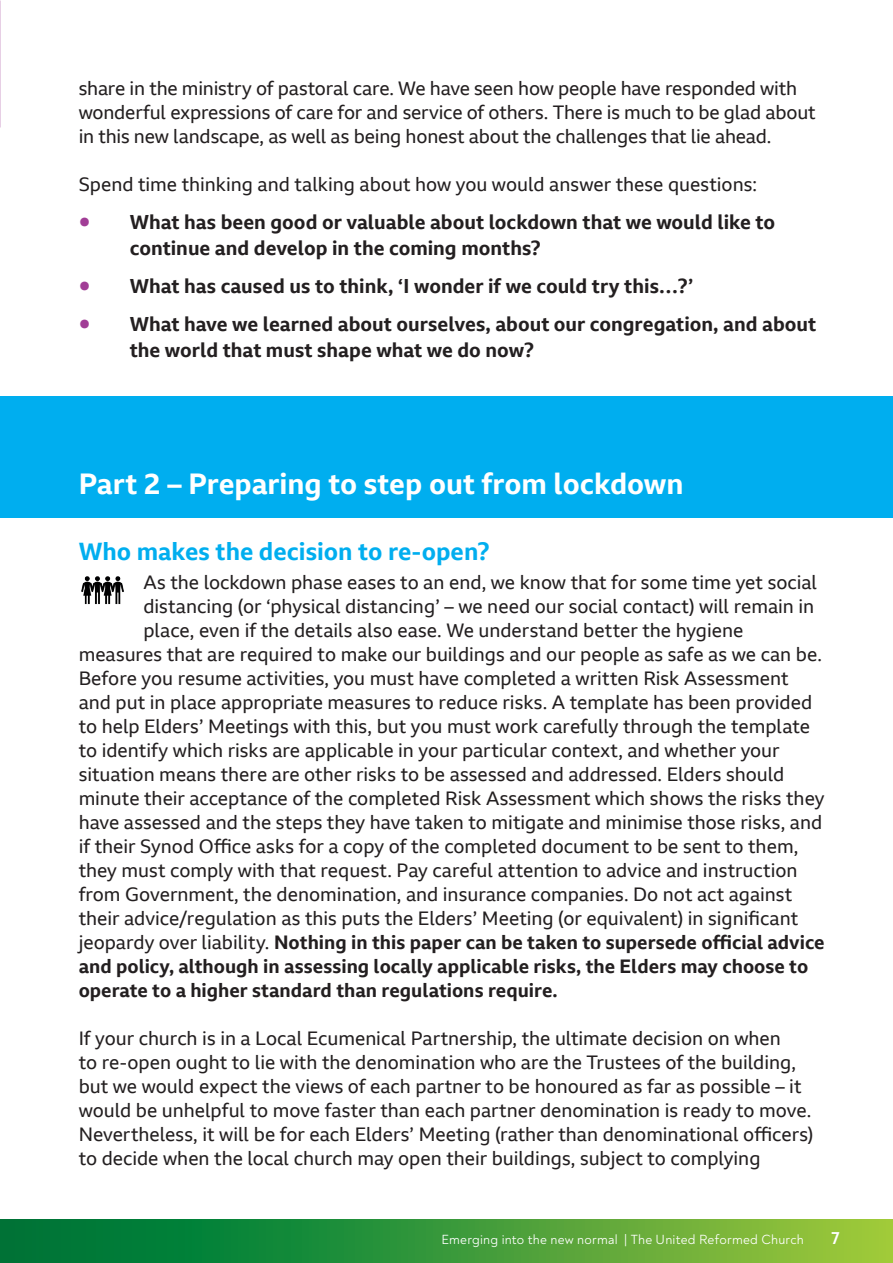
<style>
.page{position:relative;width:893px;height:1263px;background:#fff}
.page>*{position:absolute;margin:0;border:0;box-sizing:border-box;transform-origin:0 0}
.t1{font:700 28.5px "BBC Reith Sans";color:#fff}
.t2{font:700 24px "BBC Reith Sans";color:#00aeef}
.t3{font:700 19.5px/25.5px "BBC Reith Sans";color:#231f20}
.t4{font:18.75px/24px "BBC Reith Sans";color:#231f20}
.t5{font:700 18.75px "BBC Reith Sans";color:#231f20}
.t6{font:700 18px "Noah";color:#fff}
.t7{font:13.5px "Noah";letter-spacing:.02em;color:#fff}
.s1{font-weight:400;font-size:33px;color:#a13d96}
.s2{font-weight:400}
</style>
<div class="page">
<div style="left:0;top:1219px;width:893px;height:44px;background:linear-gradient(to right,#006e38,#9cc73b)"></div>
<div style="left:0;top:396px;width:893px;height:122px;background:#00aeef"></div>
<img style="left:81px;top:576px;width:43px;height:29px">
<p class="t4" style="left:79px;top:76px;width:738px">share in the ministry of pastoral care. We have seen how people have responded with wonderful expressions of care for and service of others. There is much to be glad about in this new landscape, as well as being honest about the challenges that lie ahead.</p>
<p class="t4" style="left:79px;top:172px;width:680px">Spend time thinking and talking about how you would answer these questions:</p>
<p class="t3" style="left:130px;top:209px;width:647px;text-indent:-51px"><span class="s1">•</span> What has been good or valuable about lockdown that we would like to continue and develop in the coming months?</p>
<p class="t3" style="left:79px;top:273px;width:616px"><span class="s1">•</span> What has caused us to think, ‘I wonder if we could try this…?’</p>
<p class="t3" style="left:130px;top:311px;width:688px;text-indent:-51px"><span class="s1">•</span> What have we learned about ourselves, about our congregation, and about the world that must shape what we do now?</p>
<h1 class="t1" style="left:79px;top:466px;width:606px">Part 2 – Preparing to step out from lockdown</h1>
<p class="t2" style="left:79px;top:536px;width:413px">Who makes the decision to re-open?</p>
<p class="t4" style="left:143px;top:570px;width:675px">As the lockdown phase eases to an end, we know that for some time yet social</p>
<p class="t4" style="left:143px;top:594px;width:672px">distancing (or ‘physical distancing’ – we need our social contact) will remain in</p>
<p class="t4" style="left:143px;top:618px;width:601px">place, even if the details also ease. We understand better the hygiene</p>
<p class="t4" style="left:79px;top:642px;width:745px">measures that are required to make our buildings and our people as safe as we can be.</p>
<p class="t4" style="left:79px;top:666px;width:711px">Before you resume activities, you must have completed a written Risk Assessment</p>
<p class="t4" style="left:79px;top:690px;width:735px">and put in place appropriate measures to reduce risks. A template has been provided</p>
<p class="t4" style="left:79px;top:714px;width:733px">to help Elders’ Meetings with this, but you must work carefully through the template</p>
<p class="t4" style="left:79px;top:738px;width:702px">to identify which risks are applicable in your particular context, and whether your</p>
<p class="t4" style="left:79px;top:762px;width:707px">situation means there are other risks to be assessed and addressed. Elders should</p>
<p class="t4" style="left:79px;top:786px;width:747px">minute their acceptance of the completed Risk Assessment which shows the risks they</p>
<p class="t4" style="left:79px;top:810px;width:745px">have assessed and the steps they have taken to mitigate and minimise those risks, and</p>
<p class="t4" style="left:79px;top:834px;width:721px">if their Synod Office asks for a copy of the completed document to be sent to them,</p>
<p class="t4" style="left:79px;top:858px;width:720px">they must comply with that request. Pay careful attention to advice and instruction</p>
<p class="t4" style="left:79px;top:882px;width:715px">from Government, the denomination, and insurance companies. Do not act against</p>
<p class="t4" style="left:79px;top:906px;width:721px">their advice/regulation as this puts the Elders’ Meeting (or equivalent) in significant</p>
<p class="t5" style="left:79px;top:931px;width:747px"><span class="s2">jeopardy over liability.</span> Nothing in this paper can be taken to supersede official advice</p>
<p class="t5" style="left:79px;top:955px;width:731px">and policy, although in assessing locally applicable risks, the Elders may choose to</p>
<p class="t5" style="left:79px;top:979px;width:481px">operate to a higher standard than regulations require.</p>
<p class="t4" style="left:79px;top:1026px;width:736px">If your church is in a Local Ecumenical Partnership, the ultimate decision on when<br>to re-open ought to lie with the denomination who are the Trustees of the building, but we would expect the views of each partner to be honoured as far as possible – it would be unhelpful to move faster than each partner denomination is ready to move.<br>Nevertheless, it will be for each Elders’ Meeting (rather than denominational officers) to decide when the local church may open their buildings, subject to complying</p>
<p class="t7" style="left:441px;top:1231px;width:364px">Emerging into the new normal | The United Reformed Church</p>
<p class="t6" style="left:831px;top:1226px;width:10px">7</p>
</div>
